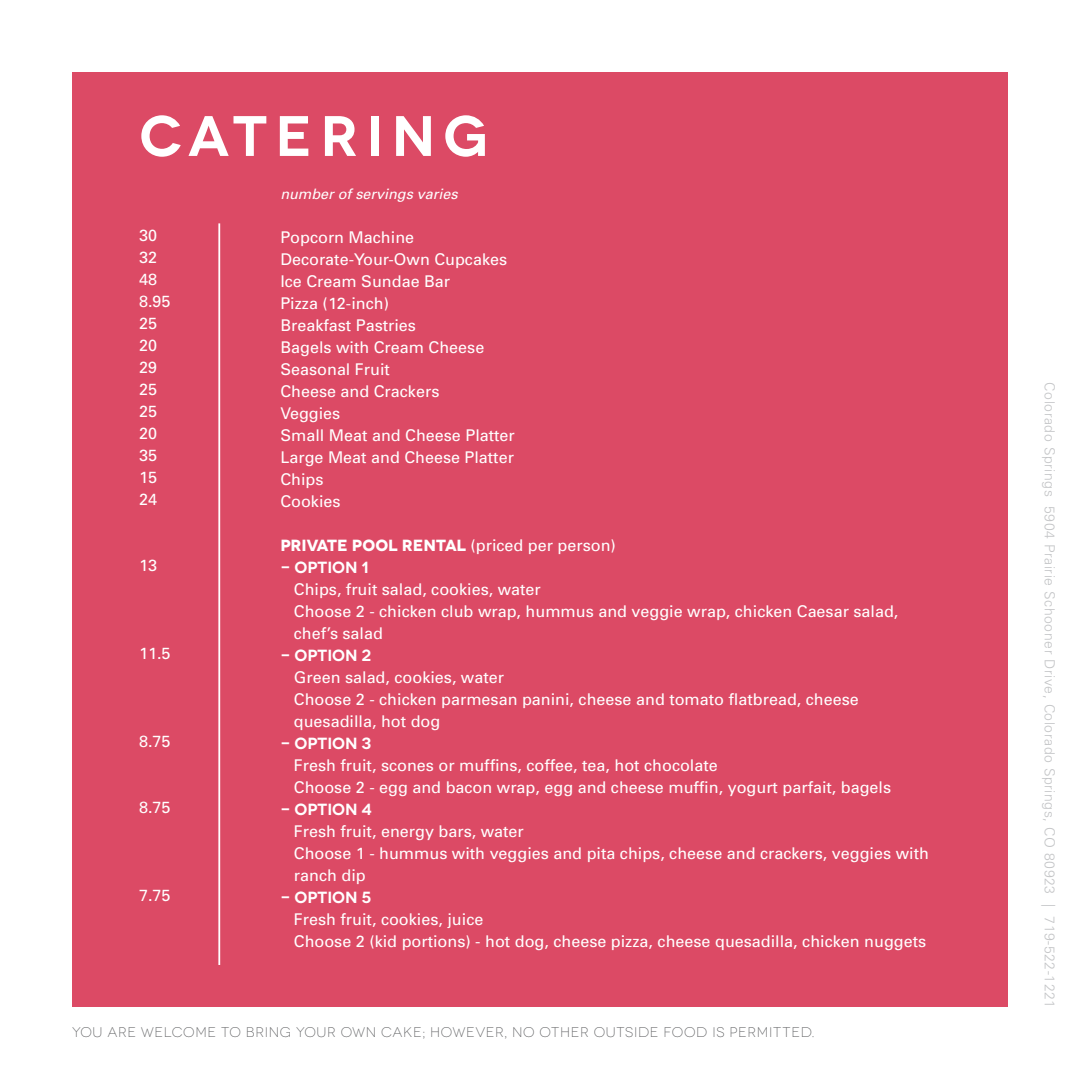
<style>
.page{position:relative;width:1080px;height:1080px;background:#fff}
.page>*{position:absolute;margin:0;border:0;box-sizing:border-box;transform-origin:0 0}
.t1{font:600 57px "Novecentowide";letter-spacing:.14em;color:#fff}
.t2{font:16.2px "Univers";color:#fff}
.t3{font:600 16.2px "Novecentowide";letter-spacing:-.005em;color:#fff}
.t4{font:700 16.2px "Novecentowide";letter-spacing:-.005em;color:#fff}
.t5{font:italic 14.4px "Univers";color:#fff}
.t6{font:300 14px "Univers";letter-spacing:.04em;color:#c4c5c7}
.t7{font:300 14px "Novecentowide";letter-spacing:.05em;color:#57585a}
.s1{font-family:"Univers";font-weight:400}
</style>
<div class="page">
<div style="left:72px;top:73px;width:936px;height:934px;background:#dc4a65"></div>
<hr style="left:218px;top:223px;width:2px;height:742px;background:#fff">
<p class="t1" style="left:139px;top:101px;width:351px">CATERING</p>
<p class="t2" style="left:139px;top:226px;width:19px">30</p>
<p class="t2" style="left:139px;top:248px;width:19px">32</p>
<p class="t2" style="left:139px;top:270px;width:19px">48</p>
<p class="t2" style="left:139px;top:292px;width:33px">8.95</p>
<p class="t2" style="left:139px;top:314px;width:19px">25</p>
<p class="t2" style="left:139px;top:336px;width:19px">20</p>
<p class="t2" style="left:139px;top:358px;width:19px">29</p>
<p class="t2" style="left:139px;top:380px;width:19px">25</p>
<p class="t2" style="left:139px;top:402px;width:19px">25</p>
<p class="t2" style="left:139px;top:424px;width:19px">20</p>
<p class="t2" style="left:139px;top:446px;width:19px">35</p>
<p class="t2" style="left:139px;top:468px;width:19px">15</p>
<p class="t2" style="left:139px;top:490px;width:19px">24</p>
<p class="t2" style="left:139px;top:556px;width:19px">13</p>
<p class="t2" style="left:139px;top:644px;width:33px">11.5</p>
<p class="t2" style="left:139px;top:732px;width:33px">8.75</p>
<p class="t2" style="left:139px;top:798px;width:33px">8.75</p>
<p class="t2" style="left:139px;top:886px;width:33px">7.75</p>
<p class="t5" style="left:280px;top:185px;width:179px">number of servings varies</p>
<p class="t2" style="left:280px;top:227px;width:135px">Popcorn Machine</p>
<p class="t2" style="left:280px;top:249px;width:228px">Decorate-Your-Own Cupcakes</p>
<p class="t2" style="left:280px;top:271px;width:171px">Ice Cream Sundae Bar</p>
<p class="t2" style="left:280px;top:293px;width:110px">Pizza (12-inch)</p>
<p class="t2" style="left:280px;top:315px;width:137px">Breakfast Pastries</p>
<p class="t2" style="left:280px;top:337px;width:205px">Bagels with Cream Cheese</p>
<p class="t2" style="left:280px;top:359px;width:111px">Seasonal Fruit</p>
<p class="t2" style="left:280px;top:381px;width:161px">Cheese and Crackers</p>
<p class="t2" style="left:280px;top:403px;width:61px">Veggies</p>
<p class="t2" style="left:280px;top:425px;width:236px">Small Meat and Cheese Platter</p>
<p class="t2" style="left:280px;top:447px;width:235px">Large Meat and Cheese Platter</p>
<p class="t2" style="left:280px;top:469px;width:45px">Chips</p>
<p class="t2" style="left:280px;top:491px;width:62px">Cookies</p>
<p class="t4" style="left:280px;top:535px;width:337px">PRIVATE POOL RENTAL <span class="s1">(priced per person)</span></p>
<p class="t3" style="left:280px;top:557px;width:90px">- OPTION 1</p>
<p class="t2" style="left:294px;top:579px;width:249px">Chips, fruit salad, cookies, water</p>
<p class="t2" style="left:294px;top:601px;width:606px">Choose 2 - chicken club wrap, hummus and veggie wrap, chicken Caesar salad,</p>
<p class="t2" style="left:294px;top:623px;width:91px">chef’s salad</p>
<p class="t3" style="left:280px;top:645px;width:92px">- OPTION 2</p>
<p class="t2" style="left:294px;top:667px;width:212px">Green salad, cookies, water</p>
<p class="t2" style="left:294px;top:689px;width:567px">Choose 2 - chicken parmesan panini, cheese and tomato flatbread, cheese</p>
<p class="t2" style="left:294px;top:711px;width:148px">quesadilla, hot dog</p>
<p class="t3" style="left:280px;top:733px;width:93px">- OPTION 3</p>
<p class="t2" style="left:294px;top:755px;width:425px">Fresh fruit, scones or muffins, coffee, tea, hot chocolate</p>
<p class="t2" style="left:294px;top:777px;width:599px">Choose 2 - egg and bacon wrap, egg and cheese muffin, yogurt parfait, bagels</p>
<p class="t3" style="left:280px;top:799px;width:93px">- OPTION 4</p>
<p class="t2" style="left:294px;top:821px;width:231px">Fresh fruit, energy bars, water</p>
<p class="t2" style="left:294px;top:843px;width:637px">Choose 1 - hummus with veggies and pita chips, cheese and crackers, veggies with</p>
<p class="t2" style="left:294px;top:865px;width:73px">ranch dip</p>
<p class="t3" style="left:280px;top:887px;width:93px">- OPTION 5</p>
<p class="t2" style="left:294px;top:909px;width:191px">Fresh fruit, cookies, juice</p>
<p class="t2" style="left:294px;top:931px;width:634px">Choose 2 (kid portions) - hot dog, cheese pizza, cheese quesadilla, chicken nuggets</p>
<p class="t7" style="left:72px;top:1024px;width:744px">YOU ARE WELCOME TO BRING YOUR OWN CAKE; HOWEVER, NO OTHER OUTSIDE FOOD IS PERMITTED.</p>
<p class="t6" style="left:1058px;top:382px;width:627px;rotate:90deg">Colorado Springs 5904 Prairie Schooner Drive, Colorado Springs, CO 80923 | 719-522-1221</p>
</div>
